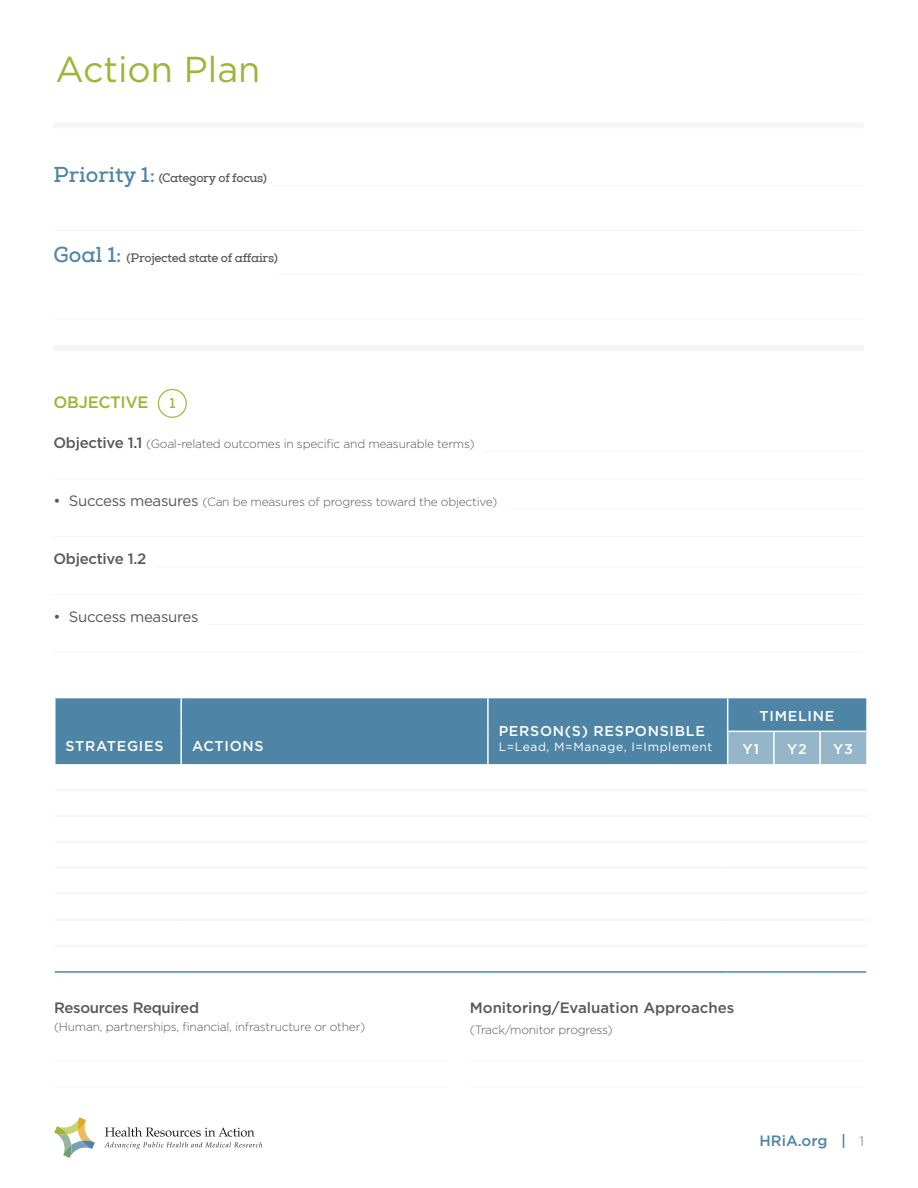
<style>
.page{position:relative;width:918px;height:1188px;background:#fff}
.page>*{position:absolute;margin:0;border:0;box-sizing:border-box;transform-origin:0 0}
.t1{font:36px "Gotham";color:#9fb535}
.t2{font:500 16.5px "Gotham";letter-spacing:-.02em;color:#9fb535}
.t3{font:500 15px "Gotham";letter-spacing:-.015em;color:#57585a}
.t4{font:15px "Gotham";letter-spacing:-.02em;color:#57585a}
.t5{font:500 15px "Gotham";color:#4e85a6}
.t6{font:500 14.25px "Gotham";letter-spacing:.05em;color:#fff}
.t7{font:700 14.25px "Nexa Slab";color:#9fb535}
.t8{font:300 12px "Gotham";letter-spacing:-.02em;color:#57585a}
.t9{font:700 12px "Nexa Slab";letter-spacing:-.02em;color:#57585a}
.t10{font:12px "Gotham";letter-spacing:.05em;color:#fff}
.s1{font-size:21px;color:#4e85a6}
.s2{font-weight:500;font-size:15px}
.s3{font-weight:400;font-size:15px}
.s4{font-weight:300;font-size:13.5px;color:#6c6d70}
</style>
<div class="page">
<svg style="left:104px;top:1127px;width:158px;height:22px"></svg>
<svg style="left:54px;top:1117px;width:41px;height:41px"></svg>
<div style="left:56px;top:698px;width:810px;height:66px;background:#4e85a6"></div>
<div style="left:728px;top:732px;width:138px;height:32px;background:#95b5c9"></div>
<svg style="left:55px;top:764px;width:811px;height:1px"></svg>
<hr style="left:180px;top:698px;width:2px;height:33px;background:#fff">
<hr style="left:487px;top:698px;width:2px;height:33px;background:#fff">
<hr style="left:727px;top:698px;width:1px;height:33px;background:#fff">
<hr style="left:180px;top:731px;width:2px;height:33px;background:#fff">
<hr style="left:487px;top:731px;width:2px;height:33px;background:#fff">
<hr style="left:727px;top:732px;width:1px;height:32px;background:#fff">
<hr style="left:773px;top:732px;width:2px;height:32px;background:#fff">
<hr style="left:819px;top:732px;width:2px;height:32px;background:#fff">
<hr style="left:55px;top:945px;width:126px;height:2px;background:#f5f5f4">
<hr style="left:181px;top:945px;width:307px;height:2px;background:#f5f5f4">
<hr style="left:488px;top:945px;width:240px;height:2px;background:#f5f5f4">
<hr style="left:728px;top:945px;width:46px;height:2px;background:#f5f5f4">
<hr style="left:774px;top:945px;width:46px;height:2px;background:#f5f5f4">
<hr style="left:820px;top:945px;width:46px;height:2px;background:#f5f5f4">
<hr style="left:55px;top:841px;width:126px;height:2px;background:#f5f5f4">
<hr style="left:181px;top:841px;width:307px;height:2px;background:#f5f5f4">
<hr style="left:488px;top:841px;width:240px;height:2px;background:#f5f5f4">
<hr style="left:728px;top:841px;width:46px;height:2px;background:#f5f5f4">
<hr style="left:774px;top:841px;width:46px;height:2px;background:#f5f5f4">
<hr style="left:820px;top:841px;width:46px;height:2px;background:#f5f5f4">
<hr style="left:55px;top:919px;width:126px;height:2px;background:#f5f5f4">
<hr style="left:181px;top:919px;width:307px;height:2px;background:#f5f5f4">
<hr style="left:488px;top:919px;width:240px;height:2px;background:#f5f5f4">
<hr style="left:728px;top:919px;width:46px;height:2px;background:#f5f5f4">
<hr style="left:774px;top:919px;width:46px;height:2px;background:#f5f5f4">
<hr style="left:820px;top:919px;width:46px;height:2px;background:#f5f5f4">
<hr style="left:55px;top:789px;width:126px;height:2px;background:#f5f5f4">
<hr style="left:181px;top:789px;width:307px;height:2px;background:#f5f5f4">
<hr style="left:488px;top:789px;width:240px;height:2px;background:#f5f5f4">
<hr style="left:728px;top:789px;width:46px;height:2px;background:#f5f5f4">
<hr style="left:774px;top:789px;width:46px;height:2px;background:#f5f5f4">
<hr style="left:820px;top:789px;width:46px;height:2px;background:#f5f5f4">
<hr style="left:55px;top:815px;width:126px;height:2px;background:#f5f5f4">
<hr style="left:181px;top:815px;width:307px;height:2px;background:#f5f5f4">
<hr style="left:488px;top:815px;width:240px;height:2px;background:#f5f5f4">
<hr style="left:728px;top:815px;width:46px;height:2px;background:#f5f5f4">
<hr style="left:774px;top:815px;width:46px;height:2px;background:#f5f5f4">
<hr style="left:820px;top:815px;width:46px;height:2px;background:#f5f5f4">
<hr style="left:55px;top:866px;width:126px;height:3px;background:#f5f5f4">
<hr style="left:181px;top:866px;width:307px;height:3px;background:#f5f5f4">
<hr style="left:488px;top:866px;width:240px;height:3px;background:#f5f5f4">
<hr style="left:728px;top:866px;width:46px;height:3px;background:#f5f5f4">
<hr style="left:774px;top:866px;width:46px;height:3px;background:#f5f5f4">
<hr style="left:820px;top:866px;width:46px;height:3px;background:#f5f5f4">
<hr style="left:55px;top:892px;width:126px;height:2px;background:#f5f5f4">
<hr style="left:181px;top:892px;width:307px;height:2px;background:#f5f5f4">
<hr style="left:488px;top:892px;width:240px;height:2px;background:#f5f5f4">
<hr style="left:728px;top:892px;width:46px;height:2px;background:#f5f5f4">
<hr style="left:774px;top:892px;width:46px;height:2px;background:#f5f5f4">
<hr style="left:820px;top:892px;width:46px;height:2px;background:#f5f5f4">
<hr style="left:55px;top:971px;width:126px;height:2px;background:#4e85a6">
<hr style="left:181px;top:971px;width:307px;height:2px;background:#4e85a6">
<hr style="left:488px;top:971px;width:240px;height:2px;background:#4e85a6">
<hr style="left:728px;top:971px;width:46px;height:2px;background:#4e85a6">
<hr style="left:774px;top:971px;width:46px;height:2px;background:#4e85a6">
<hr style="left:820px;top:971px;width:46px;height:2px;background:#4e85a6">
<hr style="left:727px;top:731px;width:47px;height:1px;background:#fff">
<hr style="left:774px;top:731px;width:46px;height:1px;background:#fff">
<hr style="left:820px;top:731px;width:46px;height:1px;background:#fff">
<hr style="left:54px;top:1060px;width:394px;height:1px;background:#f5f5f4">
<hr style="left:470px;top:1060px;width:394px;height:1px;background:#f5f5f4">
<hr style="left:54px;top:1087px;width:394px;height:1px;background:#f5f5f4">
<hr style="left:470px;top:1087px;width:394px;height:1px;background:#f5f5f4">
<hr style="left:54px;top:230px;width:810px;height:1px;background:#f5f5f4">
<hr style="left:275px;top:185px;width:589px;height:1px;background:#f5f5f4">
<hr style="left:54px;top:319px;width:810px;height:1px;background:#f5f5f4">
<hr style="left:275px;top:274px;width:589px;height:1px;background:#f5f5f4">
<hr style="left:483px;top:451px;width:381px;height:1px;background:#f5f5f4">
<hr style="left:52px;top:479px;width:812px;height:1px;background:#f5f5f4">
<hr style="left:154px;top:567px;width:710px;height:1px;background:#f5f5f4">
<hr style="left:52px;top:594px;width:812px;height:1px;background:#f5f5f4">
<hr style="left:509px;top:508px;width:355px;height:1px;background:#f5f5f4">
<hr style="left:52px;top:536px;width:812px;height:1px;background:#f5f5f4">
<hr style="left:208px;top:624px;width:656px;height:1px;background:#f5f5f4">
<hr style="left:52px;top:652px;width:812px;height:1px;background:#f5f5f4">
<div style="left:158px;top:389px;width:29px;height:29px;border:1px solid #9fb535;border-radius:50%"></div>
<div style="left:54px;top:345px;width:810px;height:6px;background:#f5f5f4"></div>
<div style="left:54px;top:122px;width:810px;height:6px;background:#f5f5f4"></div>
<h1 class="t1" style="left:56px;top:47px;width:206px">Action Plan</h1>
<p class="t9" style="left:54px;top:171px;width:215px"><span class="s1">Priority 1:</span> (Category of focus)</p>
<p class="t9" style="left:54px;top:251px;width:226px"><span class="s1">Goal 1:</span> (Projected state of affairs)</p>
<h2 class="t2" style="left:54px;top:393px;width:97px">OBJECTIVE</h2>
<p class="t8" style="left:54px;top:436px;width:423px"><span class="s2">Objective 1.1</span> (Goal-related outcomes in specific and measurable terms)</p>
<p class="t7" style="left:170px;top:395px;width:7px">1</p>
<p class="t8" style="left:54px;top:494px;width:445px"><span class="s3">• Success measures</span> (Can be measures of progress toward the objective)</p>
<p class="t3" style="left:54px;top:550px;width:94px">Objective 1.2</p>
<p class="t4" style="left:54px;top:607px;width:147px">• Success measures</p>
<p class="t6" style="left:66px;top:737px;width:99px">STRATEGIES</p>
<p class="t6" style="left:192px;top:737px;width:73px">ACTIONS</p>
<p class="t6" style="left:499px;top:722px;width:208px">PERSON(S) RESPONSIBLE</p>
<p class="t10" style="left:499px;top:739px;width:215px">L=Lead, M=Manage, I=Implement</p>
<p class="t6" style="left:760px;top:707px;width:76px">TIMELINE</p>
<p class="t6" style="left:742px;top:740px;width:18px">Y1</p>
<p class="t6" style="left:787px;top:740px;width:21px">Y2</p>
<p class="t6" style="left:833px;top:740px;width:21px">Y3</p>
<p class="t3" style="left:54px;top:998px;width:147px">Resources Required</p>
<p class="t8" style="left:54px;top:1019px;width:313px">(Human, partnerships, financial, infrastructure or other)</p>
<p class="t3" style="left:470px;top:998px;width:266px">Monitoring/Evaluation Approaches</p>
<p class="t8" style="left:470px;top:1022px;width:144px">(Track/monitor progress)</p>
<p class="t5" style="left:760px;top:1132px;width:106px">HRiA.org | <span class="s4">1</span></p>
</div>
